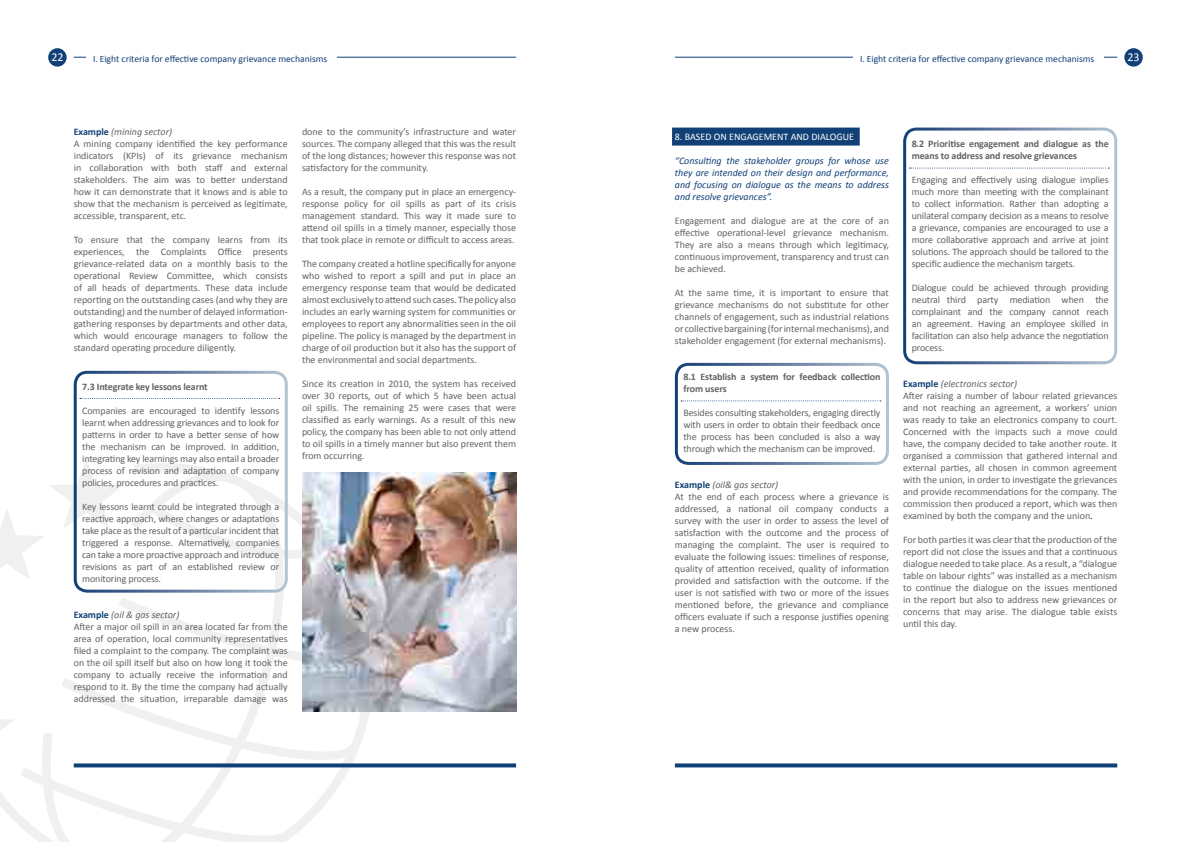
<style>
.page{position:relative;width:1191px;height:842px;background:#fff}
.page>*{position:absolute;margin:0;border:0;box-sizing:border-box;transform-origin:0 0}
.t1{font:12px "Calibri";color:#fff}
.t2{font:10px/12px "Calibri";color:#646163;text-align:justify}
.t3{font:700 10px/12px "Calibri";letter-spacing:-.01em;color:#646163}
.t4{font:italic 10px/12px "Calibri";color:#114077;text-align:justify}
.t5{font:10px "Calibri";color:#fff}
.t6{font:9.7px "Calibri";color:#114077}
.s1{font-weight:700;color:#114077}
.s2{font-style:italic}
.s3{color:#000}
</style>
<div class="page">
<svg style="left:0;top:463px;width:373px;height:379px"></svg>
<svg style="left:0;top:597px;width:1px;height:71px"></svg>
<svg style="left:0;top:692px;width:15px;height:72px"></svg>
<svg style="left:0;top:458px;width:124px;height:122px"></svg>
<svg style="left:74px;top:763px;width:442px;height:4px;fill:#114077"></svg>
<svg style="left:675px;top:763px;width:442px;height:4px;fill:#114077"></svg>
<div style="left:48px;top:48px;width:19px;height:19px;background:#114077;border-radius:50%"></div>
<hr style="left:74px;top:57px;width:442px;height:1px;background:#114077">
<hr style="left:675px;top:57px;width:442px;height:1px;background:#114077">
<div style="left:1124px;top:48px;width:18px;height:19px;background:#114077;border-radius:50%"></div>
<svg style="left:80px;top:398px;width:200px;height:1px"></svg>
<div style="left:672px;top:128px;width:187px;height:18px;background:#114077"></div>
<svg style="left:681px;top:400px;width:200px;height:1px"></svg>
<svg style="left:909px;top:168px;width:200px;height:1px"></svg>
<div style="left:86px;top:50px;width:251px;height:19px;background:#fff"></div>
<div style="left:853px;top:50px;width:250px;height:19px;background:#fff"></div>
<div style="left:74px;top:371px;width:214px;height:222px;border:3px solid #fff;border-radius:12px"></div>
<div style="left:675px;top:363px;width:214px;height:102px;border:3px solid #fff;border-radius:12px"></div>
<div style="left:903px;top:128px;width:214px;height:236px;border:3px solid #fff;border-radius:12px"></div>
<img style="left:302px;top:472px;width:214px;height:239px">
<p class="t1" style="left:51px;top:50px;width:14px">22</p>
<p class="t1" style="left:1127px;top:50px;width:14px">23</p>
<p class="t6" style="left:93px;top:53px;width:236px">I. Eight criteria for effective company grievance mechanisms</p>
<p class="t6" style="left:860px;top:53px;width:236px">I. Eight criteria for effective company grievance mechanisms</p>
<p class="t2" style="left:74px;top:125px;width:216px;text-align:left"><span class="s1">Example</span> <span class="s2">(mining sector)<br></span>A mining company identified the key performance indicators (KPIs) of its grievance mechanism in collaboration with both staff and external stakeholders. The aim was to better understand how it can demonstrate that it knows and is able to show that the mechanism is perceived as legitimate, accessible, transparent, etc.</p>
<p class="t2" style="left:74px;top:233px;width:216px">To ensure that the company learns from its experiences, the Complaints Office presents grievance-related data on a monthly basis to the operational Review Committee, which consists of all heads of departments. These data include reporting on the outstanding cases (and why they are outstanding) and the number of delayed information&shy;gathering responses by departments and other data, which would encourage managers to follow the standard operating procedure diligently.</p>
<p class="t3" style="left:82px;top:380px;width:127px">7.3 Integrate key lessons learnt</p>
<p class="t2" style="left:82px;top:404px;width:198px">Companies are encouraged to identify lessons learnt when addressing grievances and to look for patterns in order to have a better sense of how the mechanism can be improved. In addition, integrating key learnings may also entail a broader process of revision and adaptation of company policies, procedures and practices.</p>
<p class="t2" style="left:82px;top:500px;width:198px">Key lessons learnt could be integrated through a reactive approach, where changes or adaptations take place as the result of a particular incident that triggered a response. Alternatively, companies can take a more proactive approach and introduce revisions as part of an established review or monitoring process.</p>
<p class="t2" style="left:74px;top:608px;width:216px;text-align:left"><span class="s1">Example</span> <span class="s2">(oil &amp; gas sector)<br></span>After a major oil spill in an area located far from the area of operation, local community representatives filed a complaint to the company. The complaint was on the oil spill itself but also on how long it took the company to actually receive the information and respond to it. By the time the company had actually addressed the situation, irreparable damage was</p>
<p class="t2" style="left:302px;top:125px;width:216px">done to the community’s infrastructure and water sources. The company alleged that this was the result of the long distances; however this response was not satisfactory for the community.</p>
<p class="t2" style="left:302px;top:185px;width:216px">As a result, the company put in place an emergency&shy;response policy for oil spills as part of its crisis management standard. This way it made sure to attend oil spills in a timely manner, especially those that took place in remote or difficult to access areas.</p>
<p class="t2" style="left:302px;top:257px;width:216px">The company created a hotline specifically for anyone who wished to report a spill and put in place an emergency response team that would be dedicated almost exclusively to attend such cases. The policy also includes an early warning system for communities or employees to report any abnormalities seen in the oil pipeline. The policy is managed by the department in charge of oil production but it also has the support of the environmental and social departments.</p>
<p class="t2" style="left:302px;top:377px;width:216px">Since its creation in 2010, the system has received over 30 reports, out of which 5 have been actual oil spills. The remaining 25 were cases that were classified as early warnings. As a result of this new policy, the company has been able to not only attend to oil spills in a timely manner but also prevent them from occurring.</p>
<p class="t5" style="left:675px;top:130px;width:181px">8. BASED ON ENGAGEMENT AND DIALOGUE</p>
<p class="t4" style="left:675px;top:154px;width:216px">“Consulting the stakeholder groups for whose use they are intended on their design and performance, and focusing on dialogue as the means to address and resolve grievances”.</p>
<p class="t2" style="left:675px;top:214px;width:216px">Engagement and dialogue are at the core of an effective operational-level grievance mechanism.<br>They are also a means through which legitimacy, continuous improvement, transparency and trust can be achieved.</p>
<p class="t2" style="left:675px;top:286px;width:216px">At the same time, it is important to ensure that grievance mechanisms do not substitute for other channels of engagement, such as industrial relations or collective bargaining (for internal mechanisms), and stakeholder engagement (for external mechanisms).</p>
<p class="t3" style="left:683px;top:370px;width:199px">8.1 Establish a system for feedback collection from users</p>
<p class="t2" style="left:683px;top:406px;width:198px">Besides consulting stakeholders, engaging directly with users in order to obtain their feedback once the process has been concluded is also a way through which the mechanism can be improved.</p>
<p class="t2" style="left:675px;top:478px;width:216px;text-align:left"><span class="s1">Example</span> <span class="s2">(oil&amp; gas sector)<br></span>At the end of each process where a grievance is addressed, a national oil company conducts a survey with the user in order to assess the level of satisfaction with the outcome and the process of managing the complaint. The user is required to evaluate the following issues: timelines of response, quality of attention received, quality of information provided and satisfaction with the outcome. If the user is not satisfied with two or more of the issues mentioned before, the grievance and compliance officers evaluate if such a response justifies opening a new process.</p>
<p class="t3" style="left:911px;top:137px;width:199px">8.2 Prioritise engagement and dialogue as the means to address and resolve grievances</p>
<p class="t2" style="left:911px;top:173px;width:198px">Engaging and effectively using dialogue implies much more than meeting with the complainant to collect information. Rather than adopting a unilateral company decision as a means to resolve a grievance, companies are encouraged to use a more collaborative approach and arrive at joint solutions. The approach should be tailored to the specific audience the mechanism targets.</p>
<p class="t2" style="left:911px;top:281px;width:198px">Dialogue could be achieved through providing neutral third party mediation when the complainant and the company cannot reach an agreement. Having an employee skilled in facilitation can also help advance the negotiation process.</p>
<p class="t2" style="left:903px;top:377px;width:216px;text-align:left"><span class="s1">Example</span> <span class="s2">(electronics sector)<br></span>After raising a number of labour related grievances and not reaching an agreement, a workers’ union was ready to take an electronics company to court.<br>Concerned with the impacts such a move could have, the company decided to take another route. It organised a commission that gathered internal and external parties, all chosen in common agreement with the union, in order to investigate the grievances and provide recommendations for the company. The commission then produced a report, which was then examined by both the company and the union<span class="s3">.</span></p>
<p class="t2" style="left:903px;top:533px;width:216px">For both parties it was clear that the production of the report did not close the issues and that a continuous dialogue needed to take place. As a result, a “dialogue table on labour rights” was installed as a mechanism to continue the dialogue on the issues mentioned in the report but also to address new grievances or concerns that may arise. The dialogue table exists until this day.</p>
</div>
